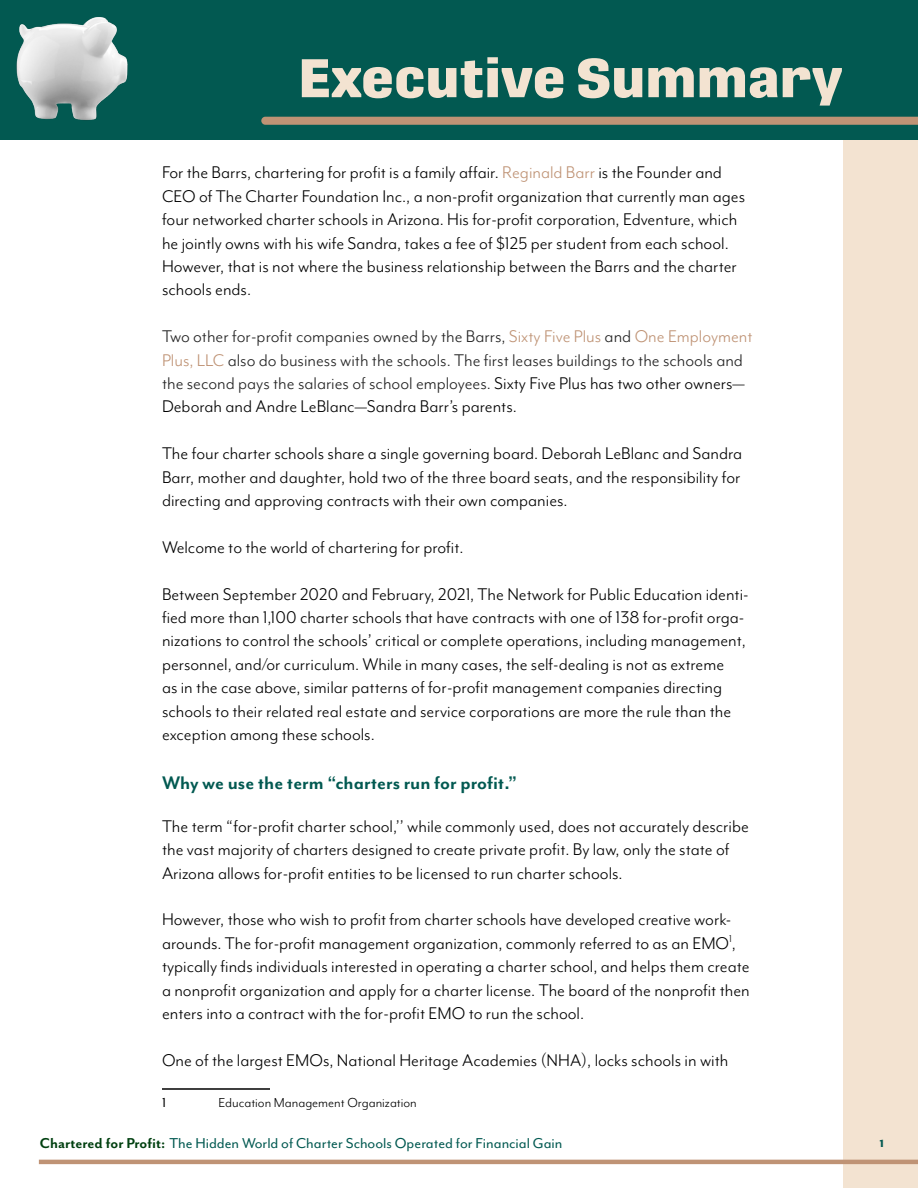
<style>
.page{position:relative;width:918px;height:1188px;background:#fff}
.page>*{position:absolute;margin:0;border:0;box-sizing:border-box;transform-origin:0 0}
.t1{font:800 54px "Protipo Wide";color:#f3e3d1}
.t2{font:700 21px "Mr Eaves Mod OT";color:#025951}
.t3{font:19.5px/23.4px "Mr Eaves Mod OT";color:#000}
.t4{font:19.5px/23.4px "Mr Eaves Mod OT";color:#222}
.t5{font:16.5px "Mr Eaves Mod OT";color:#025951}
.t6{font:700 16.5px "Mr Eaves San OT";color:#025951}
.t7{font:15px "Mr Eaves Mod OT";color:#000}
.t8{font:15px "Mr Eaves Mod OT";color:#000}
.s1{color:#bf9375}
.s2{color:#000}
.s3{font-family:"Mr Eaves San OT";font-weight:700;color:#014010}
</style>
<div class="page">
<div style="left:844px;top:130px;width:74px;height:1058px;background:#f3e3d1"></div>
<div style="left:0;top:0;width:918px;height:140px;background:#025951"></div>
<img style="left:16px;top:17px;width:112px;height:103px">
<hr style="left:39px;top:1160px;width:879px;height:4px;background:#bf9375">
<svg style="left:261px;top:117px;width:657px;height:8px;background:#b99173"></svg>
<hr style="left:162px;top:1088px;width:108px;height:2px;background:#000">
<h1 class="t1" style="left:298px;top:46px;width:546px">Executive Summary</h1>
<p class="t3" style="left:162px;top:161px;width:585px">For the Barrs, chartering for profit is a family affair. <span class="s1">Reginald Barr</span> is the Founder and CEO of The Charter Foundation Inc., a non-profit organization that currently man ages four networked charter schools in Arizona. His for-profit corporation, Edventure, which he jointly owns with his wife Sandra, takes a fee of $125 per student from each school.<br>However, that is not where the business relationship between the Barrs and the charter schools ends.</p>
<p class="t4" style="left:162px;top:325px;width:592px">Two other for-profit companies owned by the Barrs, <span class="s1">Sixty Five Plus</span> and <span class="s1">One Employment Plus, LLC</span> also do business with the schools. The first leases buildings to the schools and the second pays the salaries of school employees. <span class="s2">Sixty Five Plus has two other owners— Deborah and Andre LeBlanc—Sandra Barr’s parents.</span></p>
<p class="t3" style="left:162px;top:442px;width:582px;text-align:justify">The four charter schools share a single governing board. Deborah LeBlanc and Sandra Barr, mother and daughter, hold two of the three board seats, and the responsibility for directing and approving contracts with their own companies.</p>
<p class="t3" style="left:162px;top:535px;width:303px">Welcome to the world of chartering for profit.</p>
<p class="t3" style="left:162px;top:582px;width:588px">Between September 2020 and February, 2021, The Network for Public Education identi&shy;fied more than 1,100 charter schools that have contracts with one of 138 for-profit orga&shy;nizations to control the schools’ critical or complete operations, including management, personnel, and/or curriculum. While in many cases, the self-dealing is not as extreme<br>as in the case above, similar patterns of for-profit management companies directing schools to their related real estate and service corporations are more the rule than the exception among these schools.</p>
<p class="t2" style="left:162px;top:770px;width:357px">Why we use the term “charters run for profit.”</p>
<p class="t3" style="left:162px;top:814px;width:588px">The term “for-profit charter school,’’ while commonly used, does not accurately describe the vast majority of charters designed to create private profit. By law, only the state of<br>Arizona allows for-profit entities to be licensed to run charter schools.</p>
<p class="t3" style="left:162px;top:908px;width:589px">However, those who wish to profit from charter schools have developed creative work&shy;arounds. The for-profit management organization, commonly referred to as an EMO<sup>1</sup>, typically finds individuals interested in operating a charter school, and helps them create a nonprofit organization and apply for a charter license. The board of the nonprofit then enters into a contract with the for-profit EMO to run the school.</p>
<p class="t3" style="left:162px;top:1048px;width:568px">One of the largest EMOs, National Heritage Academies (NHA), locks schools in with</p>
<p class="t8" style="left:162px;top:1094px;width:6px">1</p>
<p class="t7" style="left:219px;top:1094px;width:200px">Education Management Organization</p>
<p class="t5" style="left:40px;top:1134px;width:524px"><span class="s3">Chartered for Profit:</span> The Hidden World of Charter Schools Operated for Financial Gain</p>
<p class="t6" style="left:879px;top:1133px;width:6px">1</p>
</div>
